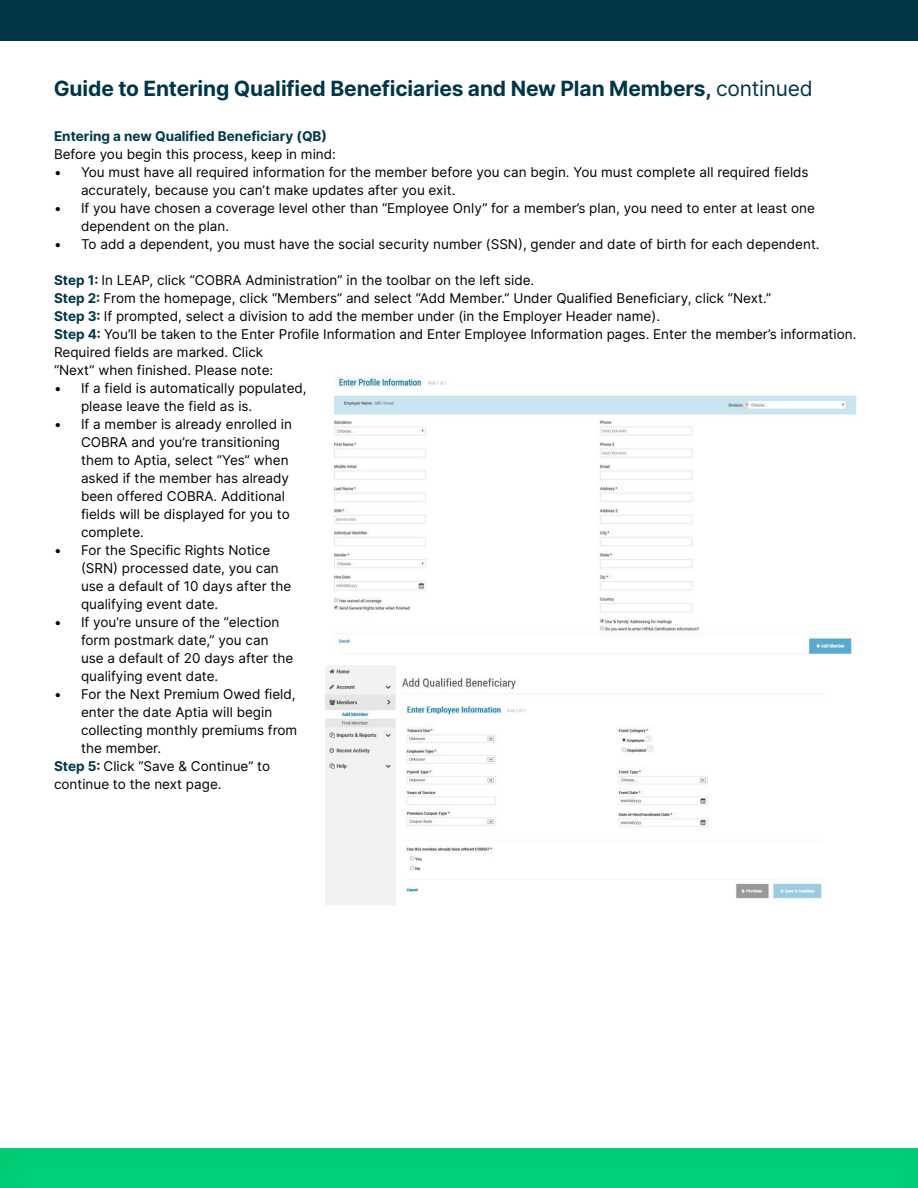
<style>
.page{position:relative;width:918px;height:1188px;background:#fff}
.page>*{position:absolute;margin:0;border:0;box-sizing:border-box;transform-origin:0 0}
.t1{font:700 21px "Inter";letter-spacing:-.005em;color:#003647}
.t2{font:13.5px/18px "Inter";color:#000}
.t3{font:700 13.5px "Inter";color:#003647}
.s1{font-weight:400}
.s2{font-weight:700;color:#003647}
</style>
<div class="page">
<div style="left:0;top:1134px;width:918px;height:54px;background:#00d17d;opacity:.3"></div>
<div style="left:0;top:0;width:918px;height:41px;background:#003647"></div>
<img style="left:326px;top:665px;width:496px;height:239px">
<img style="left:334px;top:376px;width:523px;height:278px">
<h1 class="t1" style="left:54px;top:73px;width:761px">Guide to Entering Qualified Beneficiaries and New Plan Members, <span class="s1">continued</span></h1>
<p class="t3" style="left:54px;top:126px;width:275px">Entering a new Qualified Beneficiary (QB)</p>
<p class="t2" style="left:54px;top:145px;width:283px">Before you begin this process, keep in mind:</p>
<p class="t2" style="left:81px;top:163px;width:729px;text-indent:-27px">• You must have all required information for the member before you can begin. You must complete all required fields accurately, because you can’t make updates after you exit.</p>
<p class="t2" style="left:81px;top:199px;width:736px;text-indent:-27px">• If you have chosen a coverage level other than “Employee Only” for a member’s plan, you need to enter at least one dependent on the plan.</p>
<p class="t2" style="left:54px;top:235px;width:767px">• To add a dependent, you must have the social security number (SSN), gender and date of birth for each dependent.</p>
<p class="t2" style="left:54px;top:271px;width:804px"><span class="s2">Step 1:</span> In LEAP, click “COBRA Administration” in the toolbar on the left side.<br><span class="s2">Step 2:</span> From the homepage, click “Members” and select “Add Member.” Under Qualified Beneficiary, click “Next.”<br><span class="s2">Step 3:</span> If prompted, select a division to add the member under (in the Employer Header name).<br><span class="s2">Step 4:</span> You’ll be taken to the Enter Profile Information and Enter Employee Information pages. Enter the member’s information.<br>Required fields are marked. Click<br>“Next” when finished. Please note:</p>
<p class="t2" style="left:81px;top:379px;width:227px;text-indent:-27px">• If a field is automatically populated, please leave the field as is.</p>
<p class="t2" style="left:81px;top:415px;width:213px;text-indent:-27px">• If a member is already enrolled in<br>COBRA and you’re transitioning them to Aptia, select “Yes” when asked if the member has already been offered COBRA. Additional fields will be displayed for you to complete.</p>
<p class="t2" style="left:81px;top:541px;width:212px;text-indent:-27px">• For the Specific Rights Notice (SRN) processed date, you can use a default of 10 days after the qualifying event date.</p>
<p class="t2" style="left:81px;top:613px;width:214px;text-indent:-27px">• If you’re unsure of the “election form postmark date,” you can use a default of 20 days after the qualifying event date.</p>
<p class="t2" style="left:54px;top:684px;width:243px">• For the Next Premium Owed field,</p>
<p class="t2" style="left:81px;top:702px;width:193px">enter the date Aptia will begin</p>
<p class="t2" style="left:81px;top:720px;width:218px">collecting monthly premiums from</p>
<p class="t2" style="left:81px;top:738px;width:82px">the member.</p>
<p class="t2" style="left:54px;top:756px;width:218px"><span class="s2">Step 5:</span> Click “Save &amp; Continue” to</p>
<p class="t2" style="left:54px;top:774px;width:169px">continue to the next page.</p>
</div>
